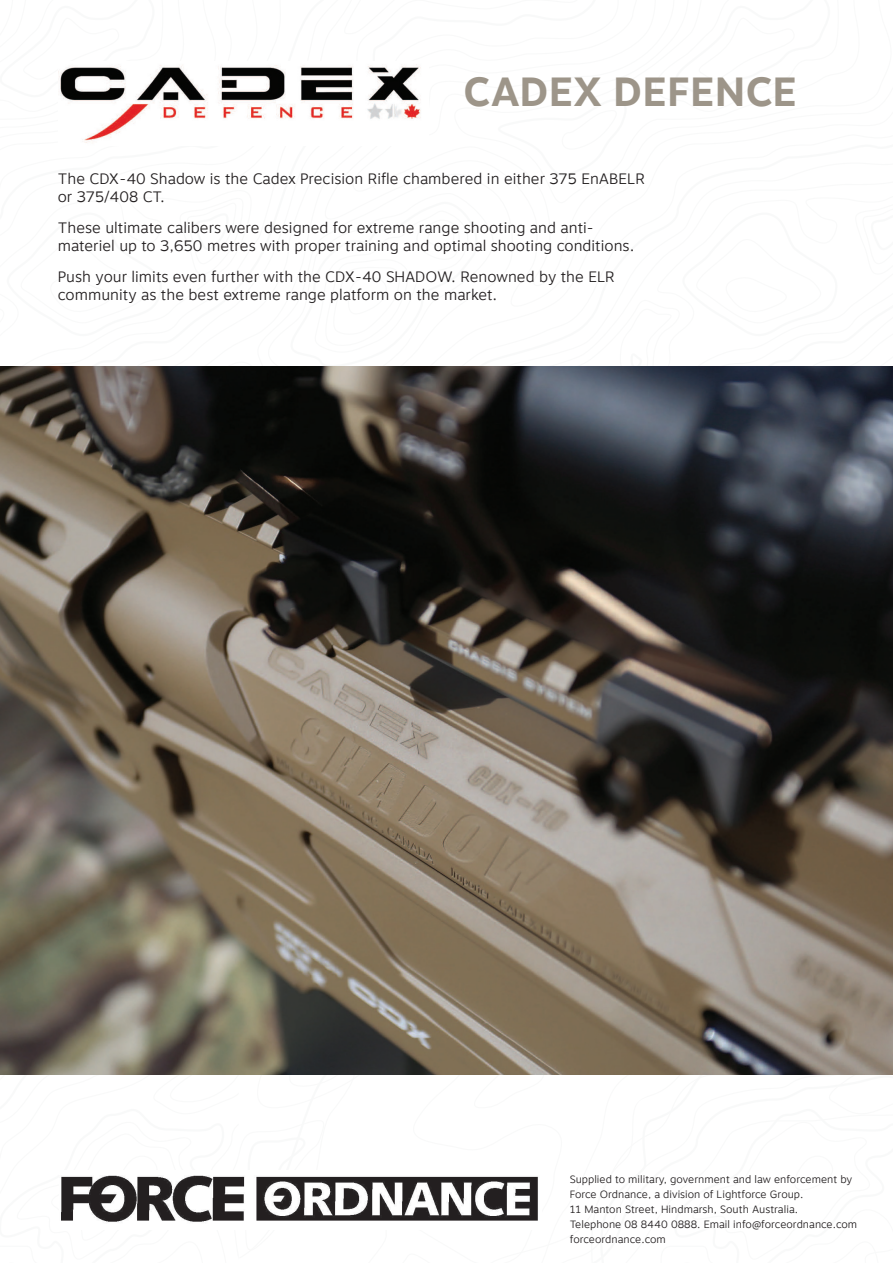
<style>
.page{position:relative;width:893px;height:1263px;background:#fff}
.page>*{position:absolute;margin:0;border:0;box-sizing:border-box;transform-origin:0 0}
.t1{font:700 40.5px "Motiva Sans";letter-spacing:.01em;color:#9d9589}
.Paragraph{font:300 15px/18px "Motiva Sans";color:#231f20}
.Footer_text{font:300 10.5px/15px "Motiva Sans";color:#231f20}
</style>
<div class="page">
<img style="left:58px;top:64px;width:363px;height:79px">
<img style="left:0;top:367px;width:893px;height:708px">
<img style="left:61px;top:1175px;width:477px;height:47px">
<h1 class="t1" style="left:463px;top:62px;width:336px">CADEX DEFENCE</h1>
<p class="Paragraph" style="left:58px;top:170px;width:589px">The CDX-40 Shadow is the Cadex Precision Rifle chambered in either 375 EnABELR or 375/408 CT.</p>
<p class="Paragraph" style="left:58px;top:219px;width:578px">These ultimate calibers were designed for extreme range shooting and anti&shy;materiel up to 3,650 metres with proper training and optimal shooting conditions.</p>
<p class="Paragraph" style="left:58px;top:268px;width:558px">Push your limits even further with the CDX-40 SHADOW. Renowned by the ELR community as the best extreme range platform on the market.</p>
<p class="Footer_text" style="left:570px;top:1172px;width:284px">Supplied to military, government and law enforcement by<br>Force Ordnance, a division of Lightforce Group.</p>
<p class="Footer_text" style="left:570px;top:1202px;width:289px">11 Manton Street, Hindmarsh, South Australia.<br>Telephone 08 8440 0888. Email info@forceordnance.com</p>
<p class="Footer_text" style="left:570px;top:1232px;width:98px">forceordnance.com</p>
</div>
